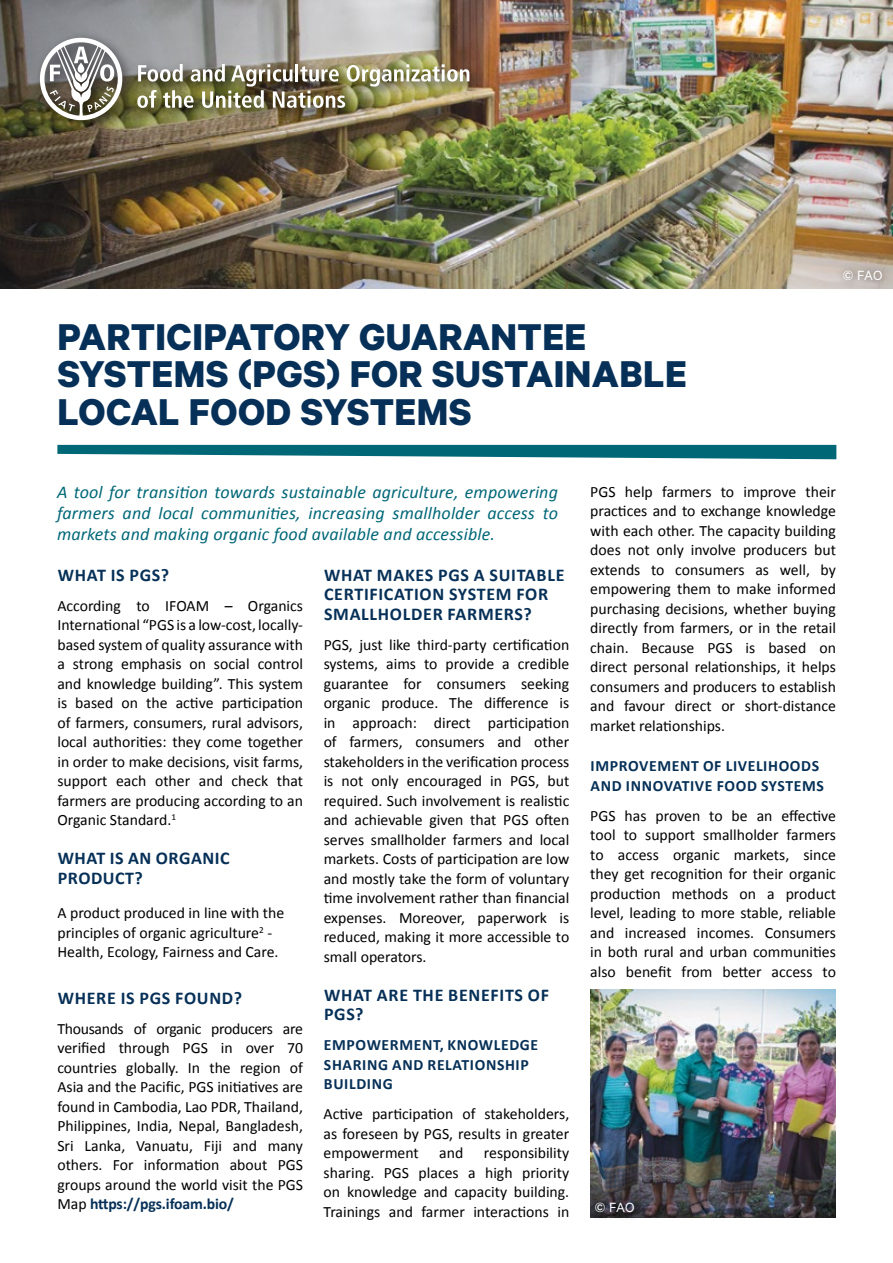
<style>
.page{position:relative;width:893px;height:1263px;background:#fff}
.page>*{position:absolute;margin:0;border:0;box-sizing:border-box;transform-origin:0 0}
.t1{font:700 42px/37.5px "Calibre";letter-spacing:.01em;color:#063057}
.t2{font:italic 18px/21px "Calibri";letter-spacing:.01em;color:#006777;text-align:justify}
.t3{font:700 18px/19.5px "Calibri";letter-spacing:.04em;color:#063057}
.t4{font:15.75px/19.5px "Calibri";color:#000;text-align:justify}
.t5{font:700 15.75px/19.5px "Calibri";letter-spacing:.04em;color:#063057}
.t6{font:15px "Calibre";letter-spacing:-.01em;color:#fff}
.s1{font-weight:700;color:#063057}
</style>
<div class="page">
<img style="left:0;top:0;width:893px;height:289px">
<svg style="left:57px;top:445px;width:779px;height:14px;background:#2c818e"></svg>
<div style="left:33px;top:31px;width:453px;height:106px;background:#000;opacity:.6"></div>
<img style="left:137px;top:64px;width:332px;height:44px">
<svg style="left:40px;top:38px;width:82px;height:82px"></svg>
<div style="left:835px;top:262px;width:58px;height:28px;background:#000;opacity:.7"></div>
<img style="left:590px;top:989px;width:246px;height:229px">
<div style="left:587px;top:1194px;width:58px;height:28px;background:#000;opacity:.7"></div>
<h1 class="t1" style="left:57px;top:316px;width:631px">PARTICIPATORY GUARANTEE<br>SYSTEMS (PGS) FOR SUSTAINABLE<br>LOCAL FOOD SYSTEMS</h1>
<p class="t6" style="left:843px;top:266px;width:41px">© FAO</p>
<p class="t2" style="left:57px;top:481px;width:502px">A tool for transition towards sustainable agriculture, empowering farmers and local communities, increasing smallholder access to markets and making organic food available and accessible.</p>
<p class="t3" style="left:58px;top:565px;width:113px">WHAT IS PGS?</p>
<p class="t4" style="left:57px;top:596px;width:247px">According to IFOAM – Organics International “PGS is a low-cost, locally&shy;based system of quality assurance with a strong emphasis on social control and knowledge building”. This system is based on the active participation of farmers, consumers, rural advisors, local authorities: they come together in order to make decisions, visit farms, support each other and check that farmers are producing according to an Organic Standard.<sup>1</sup></p>
<p class="t3" style="left:58px;top:848px;width:173px">WHAT IS AN ORGANIC<br>PRODUCT?</p>
<p class="t4" style="left:57px;top:903px;width:228px;text-align:left">A product produced in line with the principles of organic agriculture<sup>2</sup> -<br>Health, Ecology, Fairness and Care.</p>
<p class="t3" style="left:58px;top:988px;width:186px">WHERE IS PGS FOUND?</p>
<p class="t4" style="left:57px;top:1019px;width:247px">Thousands of organic producers are verified through PGS in over 70 countries globally. In the region of Asia and the Pacific, PGS initiatives are found in Cambodia, Lao PDR, Thailand, Philippines, India, Nepal, Bangladesh, Sri Lanka, Vanuatu, Fiji and many others. For information about PGS groups around the world visit the PGS Map <span class="s1">https://pgs.ifoam.bio/</span></p>
<p class="t3" style="left:324px;top:565px;width:242px">WHAT MAKES PGS A SUITABLE<br>CERTIFICATION SYSTEM FOR<br>SMALLHOLDER FARMERS?</p>
<p class="t4" style="left:324px;top:635px;width:247px">PGS, just like third-party certification systems, aims to provide a credible guarantee for consumers seeking organic produce. The difference is in approach: direct participation of farmers, consumers and other stakeholders in the verification process is not only encouraged in PGS, but required. Such involvement is realistic and achievable given that PGS often serves smallholder farmers and local markets. Costs of participation are low and mostly take the form of voluntary time involvement rather than financial expenses. Moreover, paperwork is reduced, making it more accessible to small operators.</p>
<p class="t3" style="left:324px;top:985px;width:226px">WHAT ARE THE BENEFITS OF<br>PGS?</p>
<p class="t5" style="left:324px;top:1035px;width:216px">EMPOWERMENT, KNOWLEDGE<br>SHARING AND RELATIONSHIP<br>BUILDING</p>
<p class="t4" style="left:324px;top:1104px;width:247px">Active participation of stakeholders, as foreseen by PGS, results in greater empowerment</p>
<p class="t4" style="left:324px;top:1143px;width:247px;text-indent:160px">responsibility sharing. PGS places a high priority on knowledge and capacity building.<br>Trainings and farmer interactions in</p>
<p class="t4" style="left:439px;top:1143px;width:26px">and</p>
<p class="t4" style="left:590px;top:482px;width:247px">PGS help farmers to improve their practices and to exchange knowledge with each other. The capacity building does not only involve producers but extends to consumers as well, by empowering them to make informed purchasing decisions, whether buying directly from farmers, or in the retail chain. Because PGS is based on direct personal relationships, it helps consumers and producers to establish and favour direct or short-distance market relationships.</p>
<p class="t5" style="left:591px;top:756px;width:235px">IMPROVEMENT OF LIVELIHOODS<br>AND INNOVATIVE FOOD SYSTEMS</p>
<p class="t4" style="left:590px;top:806px;width:247px">PGS has proven to be an effective tool to support smallholder farmers to access organic markets, since they get recognition for their organic production methods on a product level, leading to more stable, reliable and increased incomes. Consumers in both rural and urban communities also benefit from better access to</p>
<p class="t6" style="left:595px;top:1198px;width:41px">© FAO</p>
</div>
